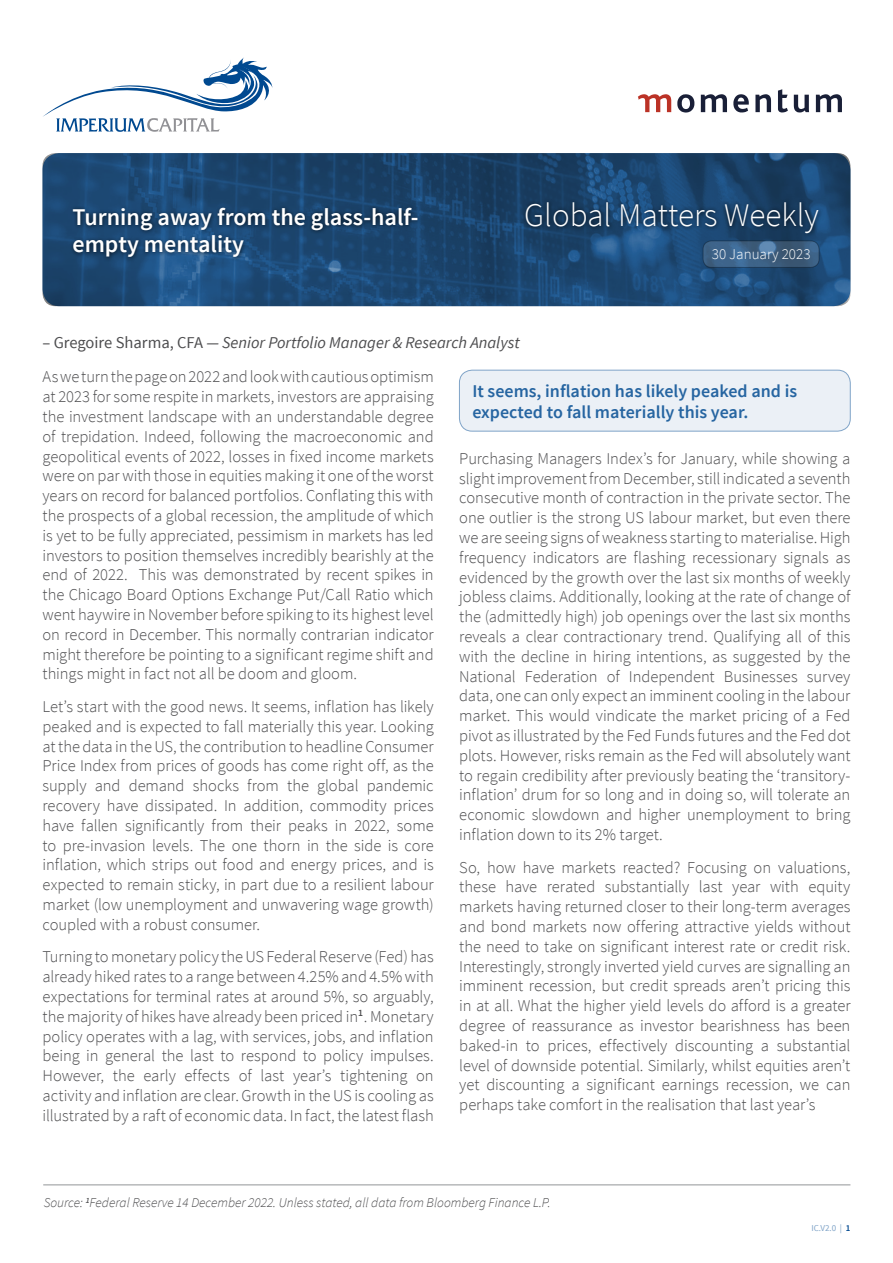
<style>
.page{position:relative;width:893px;height:1263px;background:#fff}
.page>*{position:absolute;margin:0;border:0;box-sizing:border-box;transform-origin:0 0}
.t1{font:300 33px "Source Sans Pro";color:#fff}
.t2{font:600 24px/27px "Source Sans Pro";color:#fff}
.t3{font:600 18px/21.6px "Source Sans Pro";color:#2665a1}
.t4{font:300 16.5px/19.8px "Source Sans Pro";letter-spacing:-.005em;color:#4d4d4f;text-align:justify}
.t5{font:italic 16.5px "Source Sans Pro";color:#4d4d4f}
.t6{font:300 15px "Source Sans Pro";color:#fff}
.t7{font:italic 300 13.5px "Source Sans Pro";color:#4d4d4f}
.t8{font:9px "Source Sans Pro";color:#80a4c8}
.s1{font-style:normal}
.s2{font-weight:600;color:#004990}
</style>
<div class="page">
<svg style="left:638px;top:94px;width:33px;height:18px"></svg>
<svg style="left:701px;top:94px;width:26px;height:18px"></svg>
<svg style="left:733px;top:94px;width:16px;height:18px"></svg>
<svg style="left:755px;top:94px;width:16px;height:18px"></svg>
<svg style="left:778px;top:89px;width:10px;height:23px"></svg>
<svg style="left:794px;top:95px;width:15px;height:17px"></svg>
<svg style="left:816px;top:94px;width:26px;height:18px"></svg>
<svg style="left:677px;top:94px;width:17px;height:19px"></svg>
<svg style="left:43px;top:57px;width:230px;height:75px"></svg>
<svg style="left:43px;top:153px;width:807px;height:153px;background:#1c4772"></svg>
<div style="left:522px;top:199px;width:301px;height:39px;background:#000;opacity:.75"></div>
<svg style="left:703px;top:241px;width:116px;height:26px;background:#3e6285"></svg>
<div style="left:703px;top:241px;width:116px;height:27px;border:1px solid #000;border-radius:9px"></div>
<div style="left:69px;top:205px;width:353px;height:57px;background:#000;opacity:.75"></div>
<hr style="left:43px;top:1184px;width:807px;height:1px;background:#939598">
<div style="left:459px;top:370px;width:391px;height:61px;background:#ebf0f6;border-radius:13px"></div>
<div style="left:459px;top:370px;width:391px;height:61px;border:1px solid #80a4c8;border-radius:13px"></div>
<h2 class="t2" style="left:73px;top:204px;width:347px">Turning away from the glass-half&shy;empty mentality</h2>
<h1 class="t1" style="left:524px;top:195px;width:296px">Global Matters Weekly</h1>
<p class="t6" style="left:712px;top:245px;width:100px">30 January 2023</p>
<p class="t5" style="left:43px;top:332px;width:479px"><span class="s1">– Gregoire Sharma, CFA</span> — Senior Portfolio Manager &amp; Research Analyst</p>
<p class="t4" style="left:43px;top:367px;width:393px">As we turn the page on 2022 and look with cautious optimism at 2023 for some respite in markets, investors are appraising the investment landscape with an understandable degree of trepidation. Indeed, following the macroeconomic and geopolitical events of 2022, losses in fixed income markets were on par with those in equities making it one of the worst years on record for balanced portfolios. Conflating this with the prospects of a global recession, the amplitude of which is yet to be fully appreciated, pessimism in markets has led investors to position themselves incredibly bearishly at the end of 2022. This was demonstrated by recent spikes in the Chicago Board Options Exchange Put/Call Ratio which went haywire in November before spiking to its highest level on record in December. This normally contrarian indicator might therefore be pointing to a significant regime shift and things might in fact not all be doom and gloom.</p>
<p class="t4" style="left:43px;top:697px;width:393px">Let’s start with the good news. It seems, inflation has likely peaked and is expected to fall materially this year. Looking at the data in the US, the contribution to headline Consumer Price Index from prices of goods has come right off, as the supply and demand shocks from the global pandemic recovery have dissipated. In addition, commodity prices have fallen significantly from their peaks in 2022, some to pre-invasion levels. The one thorn in the side is core inflation, which strips out food and energy prices, and is expected to remain sticky, in part due to a resilient labour market (low unemployment and unwavering wage growth) coupled with a robust consumer.</p>
<p class="t4" style="left:43px;top:947px;width:393px">Turning to monetary policy the US Federal Reserve (Fed) has already hiked rates to a range between 4.25% and 4.5% with expectations for terminal rates at around 5%, so arguably, the majority of hikes have already been priced in<sup>1</sup>. Monetary policy operates with a lag, with services, jobs, and inflation being in general the last to respond to policy impulses.<br>However, the early effects of last year’s tightening on activity and inflation are clear. Growth in the US is cooling as illustrated by a raft of economic data. In fact, the latest flash</p>
<p class="t3" style="left:472px;top:380px;width:326px">It seems, inflation has likely peaked and is expected to fall materially this year.</p>
<p class="t4" style="left:459px;top:449px;width:393px">Purchasing Managers Index’s for January, while showing a slight improvement from December, still indicated a seventh consecutive month of contraction in the private sector. The one outlier is the strong US labour market, but even there we are seeing signs of weakness starting to materialise. High frequency indicators are flashing recessionary signals as evidenced by the growth over the last six months of weekly jobless claims. Additionally, looking at the rate of change of the (admittedly high) job openings over the last six months reveals a clear contractionary trend. Qualifying all of this with the decline in hiring intentions, as suggested by the National Federation of Independent Businesses survey data, one can only expect an imminent cooling in the labour market. This would vindicate the market pricing of a Fed pivot as illustrated by the Fed Funds futures and the Fed dot plots. However, risks remain as the Fed will absolutely want to regain credibility after previously beating the ‘transitory&shy;inflation’ drum for so long and in doing so, will tolerate an economic slowdown and higher unemployment to bring inflation down to its 2% target.</p>
<p class="t4" style="left:459px;top:857px;width:393px">So, how have markets reacted? Focusing on valuations, these have rerated substantially last year with equity markets having returned closer to their long-term averages and bond markets now offering attractive yields without the need to take on significant interest rate or credit risk.<br>Interestingly, strongly inverted yield curves are signalling an imminent recession, but credit spreads aren’t pricing this in at all. What the higher yield levels do afford is a greater degree of reassurance as investor bearishness has been baked-in to prices, effectively discounting a substantial level of downside potential. Similarly, whilst equities aren’t yet discounting a significant earnings recession, we can perhaps take comfort in the realisation that last year’s</p>
<p class="t7" style="left:44px;top:1195px;width:508px">Source: <sup>1</sup>Federal Reserve 14 December 2022. Unless stated, all data from Bloomberg Finance L.P.</p>
<p class="t8" style="left:811px;top:1223px;width:41px">IC.V2.0 | <span class="s2">1</span></p>
</div>
